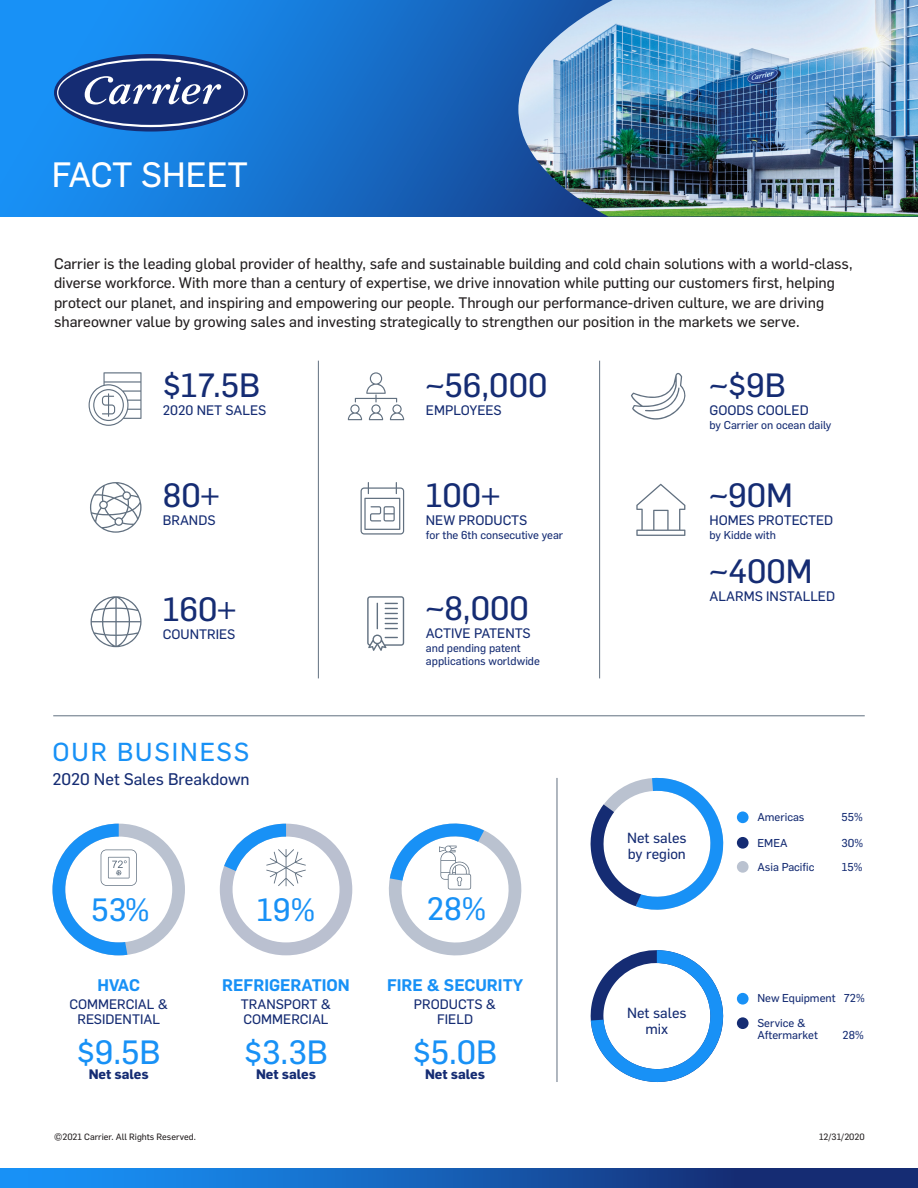
<style>
.page{position:relative;width:918px;height:1188px;background:#fff}
.page>*{position:absolute;margin:0;border:0;box-sizing:border-box;transform-origin:0 0}
.t1{font:34.5px "Flama Basic";color:#fff}
.t2{font:33px "Flama Basic";color:#152c73}
.t3{font:33px "Flama Basic";color:#1891f6}
.t4{font:31.65px "Flama Basic";color:#1891f6}
.t5{font:25.5px "Flama Basic";letter-spacing:.075em;color:#1891f6}
.t6{font:600 16.5px "Flama";color:#1891f6}
.t7{font:16.5px "Flama Basic";color:#152c73}
.t8{font:15px/19.5px "Flama Basic";color:#231f20}
.t9{font:14.4px/15.8px "Flama Basic";color:#152c73;text-align:center}
.t10{font:13.5px/15px "Flama Basic";color:#152c73;text-align:center}
.t11{font:700 13.5px "Flama";color:#152c73}
.t12{font:11.25px/13.5px "Flama Basic";color:#152c73}
.t13{font:9px "Flama Basic";color:#231f20}
</style>
<div class="page">
<svg style="left:0;top:0;width:518px;height:216px;background:#1776d3"></svg>
<img style="left:518px;top:0;width:400px;height:216px">
<svg style="left:54px;top:54px;width:194px;height:78px"></svg>
<svg style="left:57px;top:58px;width:188px;height:69px;background:#365697"></svg>
<hr style="left:53px;top:715px;width:812px;height:1px;background:#617080">
<hr style="left:557px;top:778px;width:1px;height:304px;background:#617080">
<hr style="left:599px;top:361px;width:1px;height:317px;background:#617080">
<hr style="left:318px;top:361px;width:1px;height:317px;background:#617080">
<svg style="left:348px;top:372px;width:56px;height:48px"></svg>
<svg style="left:91px;top:596px;width:51px;height:51px"></svg>
<svg style="left:361px;top:482px;width:43px;height:53px"></svg>
<svg style="left:89px;top:372px;width:53px;height:54px"></svg>
<svg style="left:90px;top:482px;width:52px;height:51px"></svg>
<div style="left:0;top:1169px;width:918px;height:19px;background:linear-gradient(to right,#189aff,#151e61)"></div>
<div style="left:737px;top:993px;width:12px;height:12px;background:#1891f6;border-radius:50%"></div>
<div style="left:737px;top:1017px;width:12px;height:12px;background:#152c73;border-radius:50%"></div>
<svg style="left:590px;top:950px;width:134px;height:133px"></svg>
<div style="left:737px;top:811px;width:12px;height:12px;background:#1891f6;border-radius:50%"></div>
<div style="left:737px;top:837px;width:12px;height:12px;background:#152c73;border-radius:50%"></div>
<div style="left:737px;top:861px;width:12px;height:12px;background:#bac2d0;border-radius:50%"></div>
<svg style="left:590px;top:777px;width:134px;height:133px"></svg>
<svg style="left:220px;top:824px;width:132px;height:131px"></svg>
<svg style="left:388px;top:823px;width:134px;height:133px"></svg>
<svg style="left:631px;top:373px;width:55px;height:47px"></svg>
<svg style="left:636px;top:484px;width:49px;height:52px"></svg>
<svg style="left:53px;top:824px;width:132px;height:131px"></svg>
<svg style="left:367px;top:596px;width:37px;height:55px"></svg>
<p class="t1" style="left:52px;top:151px;width:198px">FACT SHEET</p>
<p class="t8" style="left:54px;top:253px;width:800px">Carrier is the leading global provider of healthy, safe and sustainable building and cold chain solutions with a world-class, diverse workforce. With more than a century of expertise, we drive innovation while putting our customers first, helping protect our planet, and inspiring and empowering our people. Through our performance-driven culture, we are driving shareowner value by growing sales and investing strategically to strengthen our position in the markets we serve.</p>
<p class="t2" style="left:163px;top:362px;width:99px">$17.5B</p>
<p class="t10" style="left:163px;top:402px;width:105px">2020 NET SALES</p>
<p class="t2" style="left:163px;top:472px;width:58px">80+</p>
<p class="t10" style="left:163px;top:512px;width:54px">BRANDS</p>
<p class="t2" style="left:163px;top:586px;width:75px">160+</p>
<p class="t10" style="left:163px;top:626px;width:74px">COUNTRIES</p>
<p class="t5" style="left:52px;top:734px;width:198px">OUR BUSINESS</p>
<p class="t7" style="left:52px;top:768px;width:199px">2020 Net Sales Breakdown</p>
<p class="t2" style="left:426px;top:362px;width:123px">~56,000</p>
<p class="t10" style="left:426px;top:402px;width:77px">EMPLOYEES</p>
<p class="t2" style="left:426px;top:472px;width:75px">100+</p>
<p class="t10" style="left:426px;top:512px;width:103px">NEW PRODUCTS</p>
<p class="t12" style="left:426px;top:527px;width:139px">for the 6th consecutive year</p>
<p class="t2" style="left:426px;top:586px;width:104px">~8,000</p>
<p class="t10" style="left:426px;top:625px;width:106px">ACTIVE PATENTS</p>
<p class="t12" style="left:426px;top:640px;width:116px">and pending patent applications worldwide</p>
<p class="t4" style="left:91px;top:887px;width:60px">53%</p>
<p class="t6" style="left:97px;top:973px;width:44px">HVAC</p>
<p class="t10" style="left:69px;top:996px;width:100px">COMMERCIAL &amp;<br>RESIDENTIAL</p>
<p class="t3" style="left:77px;top:1029px;width:85px">$9.5B</p>
<p class="t11" style="left:89px;top:1064px;width:62px">Net sales</p>
<p class="t4" style="left:257px;top:887px;width:60px">19%</p>
<p class="t6" style="left:222px;top:973px;width:129px">REFRIGERATION</p>
<p class="t10" style="left:241px;top:996px;width:92px;text-align:left">TRANSPORT &amp;<br>COMMERCIAL</p>
<p class="t3" style="left:244px;top:1029px;width:85px">$3.3B</p>
<p class="t11" style="left:256px;top:1064px;width:62px">Net sales</p>
<p class="t4" style="left:427px;top:887px;width:61px">28%</p>
<p class="t6" style="left:387px;top:973px;width:138px">FIRE &amp; SECURITY</p>
<p class="t10" style="left:414px;top:996px;width:84px">PRODUCTS &amp;<br>FIELD</p>
<p class="t3" style="left:413px;top:1029px;width:86px">$5.0B</p>
<p class="t11" style="left:425px;top:1064px;width:62px">Net sales</p>
<p class="t2" style="left:709px;top:362px;width:78px">~$9B</p>
<p class="t10" style="left:709px;top:402px;width:101px">GOODS COOLED</p>
<p class="t12" style="left:709px;top:417px;width:124px">by Carrier on ocean daily</p>
<p class="t2" style="left:709px;top:472px;width:85px">~90M</p>
<p class="t10" style="left:709px;top:512px;width:125px">HOMES PROTECTED</p>
<p class="t12" style="left:709px;top:527px;width:68px">by Kidde with</p>
<p class="t2" style="left:709px;top:548px;width:105px">~400M</p>
<p class="t10" style="left:709px;top:588px;width:127px">ALARMS INSTALLED</p>
<p class="t9" style="left:627px;top:829px;width:61px;text-align:left">Net sales by region</p>
<p class="t9" style="left:627px;top:1004px;width:61px">Net sales mix</p>
<p class="t12" style="left:757px;top:810px;width:49px">Americas</p>
<p class="t12" style="left:842px;top:810px;width:23px">55%</p>
<p class="t12" style="left:757px;top:835px;width:32px">EMEA</p>
<p class="t12" style="left:842px;top:835px;width:23px">30%</p>
<p class="t12" style="left:757px;top:859px;width:58px">Asia Pacific</p>
<p class="t12" style="left:842px;top:859px;width:22px">15%</p>
<p class="t12" style="left:757px;top:990px;width:109px">New Equipment 72%</p>
<p class="t12" style="left:757px;top:1016px;width:62px;line-height:12px">Service &amp;<br>Aftermarket</p>
<p class="t12" style="left:843px;top:1028px;width:23px">28%</p>
<p class="t13" style="left:54px;top:1131px;width:143px">©2021 Carrier. All Rights Reserved.</p>
<p class="t13" style="left:819px;top:1131px;width:47px">12/31/2020</p>
</div>
